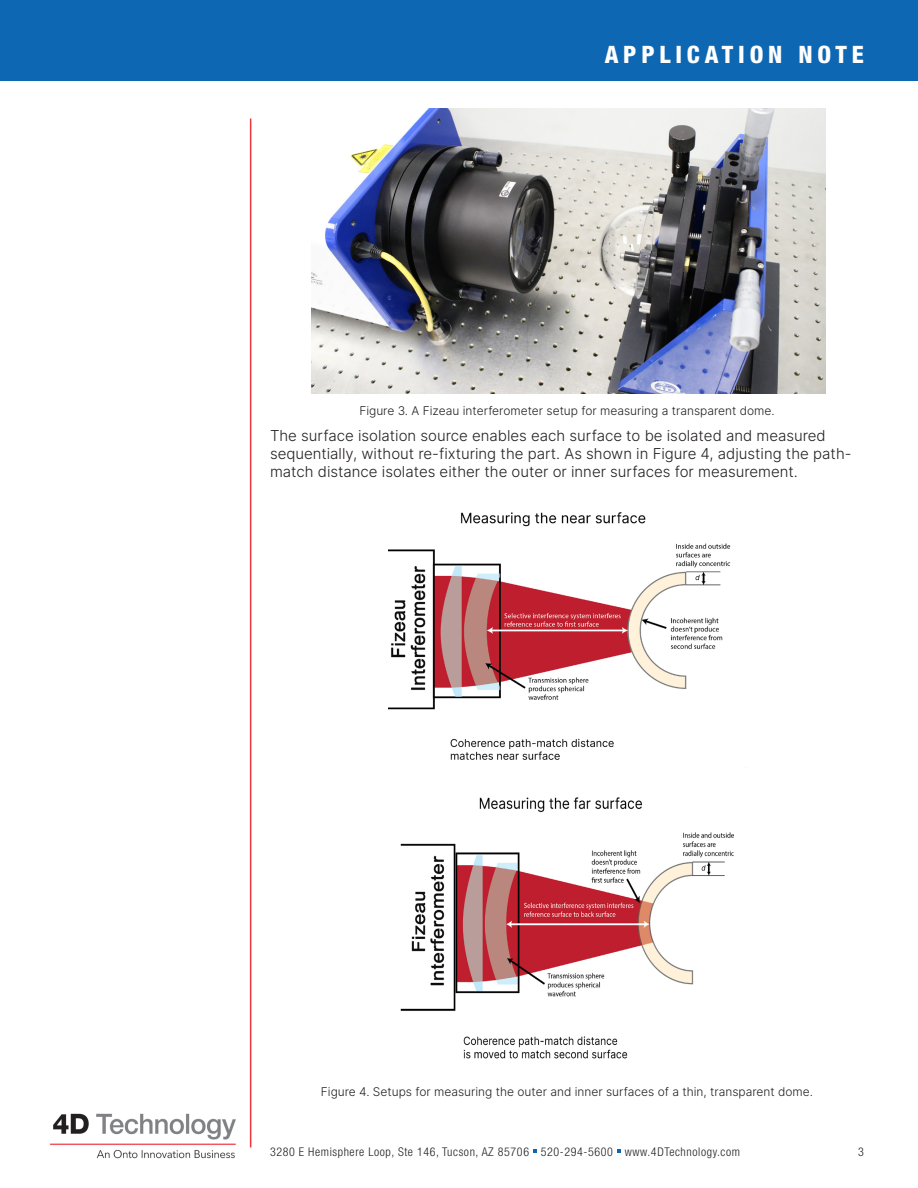
<style>
.page{position:relative;width:918px;height:1188px;background:#fff}
.page>*{position:absolute;margin:0;border:0;box-sizing:border-box;transform-origin:0 0}
.t1{font:800 condensed 24px "Helvetica Neue";letter-spacing:.2em;color:#fff}
.Body_Text{font:15px/18px "Inter Light BETA";color:#231f20}
.t2{font:12px "Inter Light BETA";color:#231f20}
.t3{font:300 condensed 12px "Helvetica Neue";letter-spacing:.05em;color:#231f20}
</style>
<div class="page">
<div style="left:0;top:0;width:918px;height:81px;background:#0e67b3"></div>
<hr style="left:250px;top:118px;width:1px;height:1030px;background:#ee343d">
<svg style="left:533px;top:1149px;width:4px;height:4px"></svg>
<svg style="left:617px;top:1149px;width:4px;height:4px"></svg>
<img style="left:49px;top:1113px;width:187px;height:46px">
<img style="left:312px;top:108px;width:514px;height:285px">
<img style="left:388px;top:512px;width:358px;height:256px">
<img style="left:400px;top:797px;width:334px;height:262px">
<h1 class="t1" style="left:605px;top:40px;width:261px">APPLICATION NOTE</h1>
<p class="t2" style="left:359px;top:402px;width:417px">Figure 3. A Fizeau interferometer setup for measuring a transparent dome.</p>
<p class="Body_Text" style="left:270px;top:426px;width:583px">The surface isolation source enables each surface to be isolated and measured sequentially, without re-fixturing the part. As shown in Figure 4, adjusting the path&shy;match distance isolates either the outer or inner surfaces for measurement.</p>
<p class="t2" style="left:321px;top:1083px;width:494px">Figure 4. Setups for measuring the outer and inner surfaces of a thin, transparent dome.</p>
<p class="t3" style="left:270px;top:1145px;width:471px">3280 E Hemisphere Loop, Ste 146, Tucson, AZ 85706 520-294-5600 www.4DTechnology.com</p>
<p class="t3" style="left:858px;top:1145px;width:7px">3</p>
</div>
